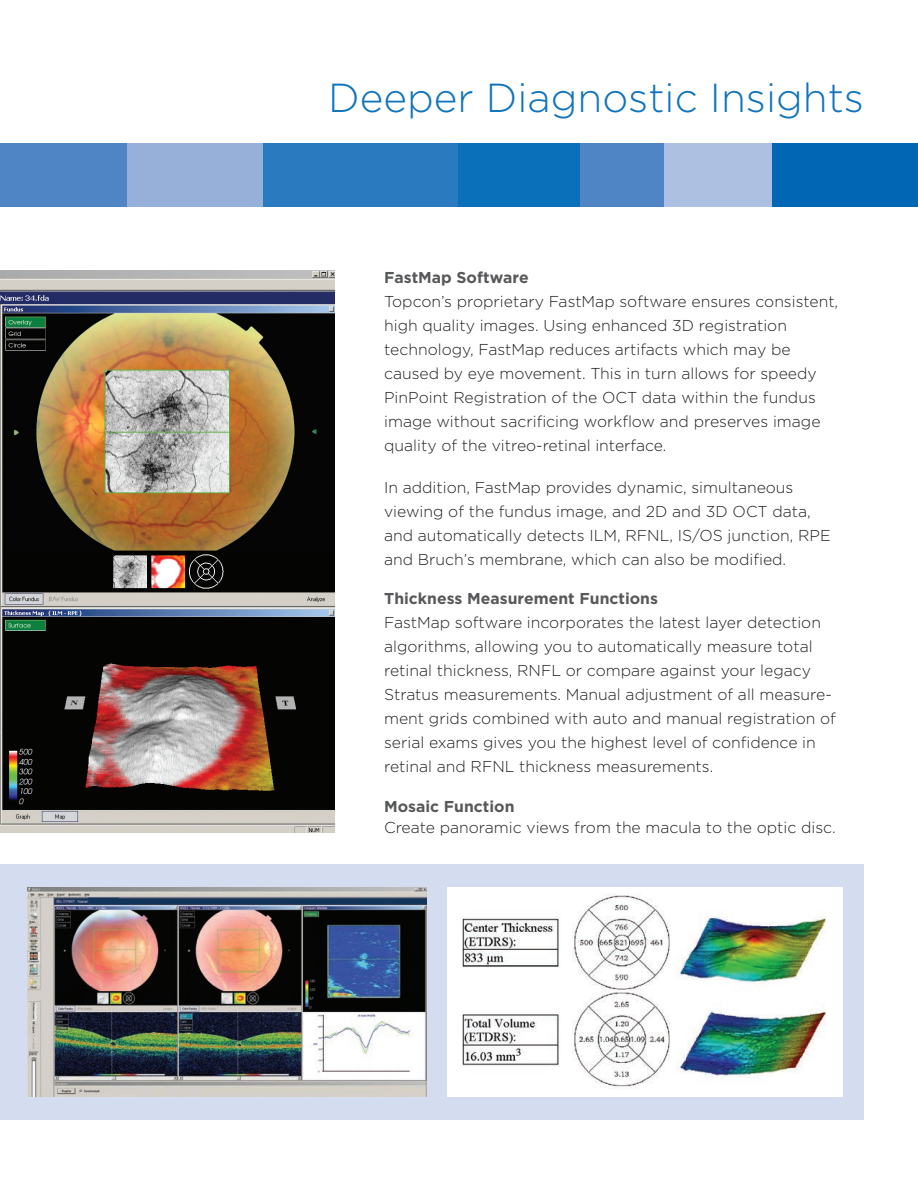
<style>
.page{position:relative;width:918px;height:1188px;background:#fff}
.page>*{position:absolute;margin:0;border:0;box-sizing:border-box;transform-origin:0 0}
.t1{font:300 40.5px "Gotham";color:#1074bc}
.t2{font:300 15.75px/24px "Gotham";color:#231f20}
.t3{font:700 15.75px "Gotham";color:#57585a}
</style>
<div class="page">
<div style="left:0;top:864px;width:864px;height:255px;background:#d4ddef"></div>
<div style="left:0;top:144px;width:127px;height:63px;background:#4f85c5"></div>
<div style="left:127px;top:144px;width:136px;height:63px;background:#96b0da"></div>
<div style="left:263px;top:144px;width:195px;height:63px;background:#2a7abf"></div>
<div style="left:458px;top:144px;width:126px;height:63px;background:#0970b9"></div>
<div style="left:580px;top:144px;width:85px;height:63px;background:#4f85c5"></div>
<div style="left:664px;top:144px;width:108px;height:63px;background:#adc0e2"></div>
<div style="left:772px;top:144px;width:146px;height:63px;background:#0167b4"></div>
<img style="left:27px;top:888px;width:400px;height:208px">
<img style="left:0;top:270px;width:334px;height:562px">
<img style="left:447px;top:887px;width:395px;height:209px">
<h1 class="t1" style="left:328px;top:72px;width:537px">Deeper Diagnostic Insights</h1>
<p class="t3" style="left:384px;top:267px;width:146px">FastMap Software</p>
<p class="t2" style="left:384px;top:289px;width:456px">Topcon’s proprietary FastMap software ensures consistent, high quality images. Using enhanced 3D registration technology, FastMap reduces artifacts which may be caused by eye movement. This in turn allows for speedy PinPoint Registration of the OCT data within the fundus image without sacrificing workflow and preserves image quality of the vitreo-retinal interface.</p>
<p class="t2" style="left:384px;top:475px;width:448px">In addition, FastMap provides dynamic, simultaneous viewing of the fundus image, and 2D and 3D OCT data, and automatically detects ILM, RFNL, IS/OS junction, RPE and Bruch’s membrane, which can also be modified.</p>
<p class="t3" style="left:384px;top:589px;width:275px">Thickness Measurement Functions</p>
<p class="t2" style="left:384px;top:610px;width:453px">FastMap software incorporates the latest layer detection algorithms, allowing you to automatically measure total retinal thickness, RNFL or compare against your legacy Stratus measurements. Manual adjustment of all measure&shy;ment grids combined with auto and manual registration of serial exams gives you the highest level of confidence in retinal and RFNL thickness measurements.</p>
<p class="t3" style="left:384px;top:797px;width:132px">Mosaic Function</p>
<p class="t2" style="left:384px;top:815px;width:453px">Create panoramic views from the macula to the optic disc.</p>
</div>
